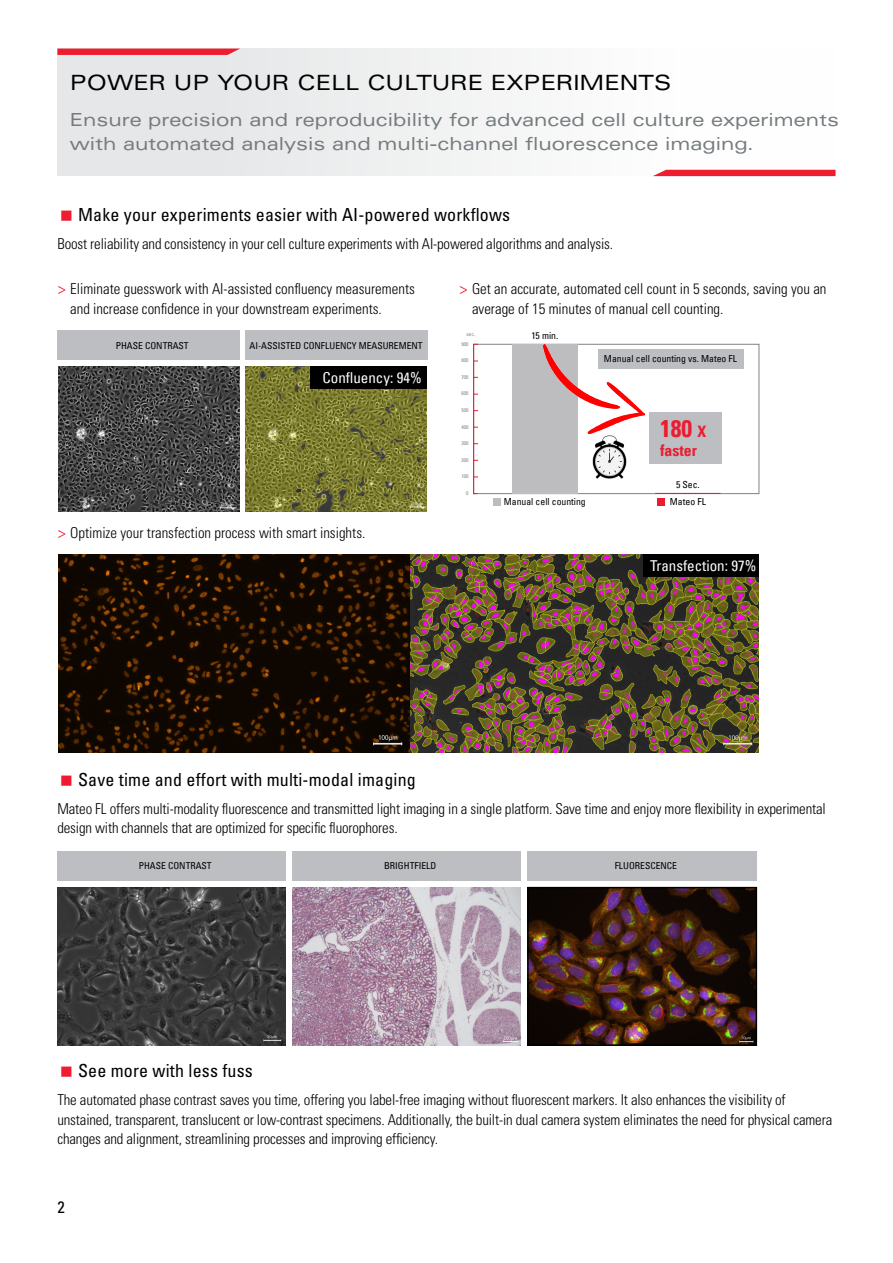
<style>
.page{position:relative;width:893px;height:1263px;background:#fff}
.page>*{position:absolute;margin:0;border:0;box-sizing:border-box;transform-origin:0 0}
.t1{font:24.15px "Univers Com 67 Bold Cond";color:#ed1b30}
.t2{font:expanded 21px "Univers LT Std";color:#000}
.t3{font:expanded 18px/24px "Univers LT Std";color:#757b7e}
.t4{font:condensed 18px "Univers LT Std";letter-spacing:.01em;color:#000}
.t5{font:condensed 16.5px "Univers LT Std";color:#000}
.t6{font:15.75px "Univers Com 67 Bold Cond";color:#ed1b30}
.t7{font:300 condensed 15px/19.5px "Univers LT Std";letter-spacing:-.01em;color:#000}
.t8{font:condensed 15px "Univers LT";color:#fff}
.t9{font:condensed 9.75px "Univers LT";color:#000}
.t10{font:condensed 9.6px "Univers LT";color:#000}
.t11{font:condensed 5.25px/9.3px "Univers LT";color:#818285}
.s1{font-family:"Myriad Pro";font-weight:400;font-stretch:normal;color:#ed1c2f}
.s2{font-size:15.75px}
</style>
<div class="page">
<div style="left:57px;top:49px;width:778px;height:127px;background:#f2f2f3"></div>
<svg style="left:57px;top:49px;width:183px;height:6px"></svg>
<svg style="left:653px;top:170px;width:182px;height:6px"></svg>
<img style="left:57px;top:887px;width:229px;height:158px">
<div style="left:57px;top:851px;width:229px;height:29px;background:#bdbec1"></div>
<div style="left:292px;top:851px;width:229px;height:29px;background:#bdbec1"></div>
<div style="left:527px;top:851px;width:230px;height:29px;background:#bdbec1"></div>
<img style="left:292px;top:887px;width:229px;height:158px">
<img style="left:529px;top:889px;width:226px;height:155px">
<div style="left:527px;top:887px;width:230px;height:159px;border:1px solid #000"></div>
<img style="left:246px;top:366px;width:181px;height:145px">
<img style="left:58px;top:366px;width:181px;height:145px">
<div style="left:57px;top:331px;width:183px;height:29px;background:#bdbec1"></div>
<div style="left:245px;top:331px;width:182px;height:29px;background:#bdbec1"></div>
<div style="left:310px;top:366px;width:117px;height:23px;background:#000"></div>
<img style="left:58px;top:555px;width:701px;height:197px">
<div style="left:643px;top:555px;width:116px;height:22px;background:#000"></div>
<div style="left:473px;top:344px;width:286px;height:150px;border:1px solid #818285"></div>
<svg style="left:473px;top:344px;width:5px;height:150px"></svg>
<div style="left:598px;top:349px;width:145px;height:19px;background:#bdbec1"></div>
<div style="left:512px;top:344px;width:66px;height:150px;background:#bdbdc0"></div>
<div style="left:649px;top:412px;width:72px;height:51px;background:#bdbec1"></div>
<hr style="left:655px;top:493px;width:65px;height:1px;background:#ed1b30">
<div style="left:493px;top:498px;width:7px;height:7px;background:#bdbdc0"></div>
<div style="left:658px;top:498px;width:7px;height:7px;background:#ed1b30"></div>
<img style="left:587px;top:433px;width:40px;height:46px">
<img style="left:543px;top:344px;width:101px;height:89px">
<h2 class="t2" style="left:70px;top:70px;width:603px">POWER UP YOUR CELL CULTURE EXPERIMENTS</h2>
<p class="t3" style="left:70px;top:108px;width:771px">Ensure precision and reproducibility for advanced cell culture experiments with automated analysis and multi-channel fluorescence imaging.</p>
<p class="t4" style="left:78px;top:204px;width:434px">Make your experiments easier with AI-powered workflows</p>
<p class="t7" style="left:57px;top:234px;width:557px">Boost reliability and consistency in your cell culture experiments with AI-powered algorithms and analysis.</p>
<p class="t7" style="left:70px;top:279px;width:346px;text-indent:-13px"><span class="s1">&gt;</span> Eliminate guesswork with AI-assisted confluency measurements and increase confidence in your downstream experiments.</p>
<p class="t10" style="left:116px;top:339px;width:74px">PHASE CONTRAST</p>
<p class="t10" style="left:250px;top:339px;width:175px">AI-ASSISTED CONFLUENCY MEASUREMENT</p>
<p class="t8" style="left:323px;top:368px;width:101px">Confluency: 94%</p>
<p class="t7" style="left:57px;top:523px;width:310px"><span class="s1">&gt;</span> Optimize your transfection process with smart insights.</p>
<p class="t7" style="left:472px;top:279px;width:356px;text-indent:-13px"><span class="s1">&gt;</span> Get an accurate, automated cell count in 5 seconds, saving you an average of 15 minutes of manual cell counting.</p>
<p class="t9" style="left:604px;top:352px;width:135px">Manual cell counting vs. Mateo FL</p>
<p class="t9" style="left:531px;top:330px;width:28px">15 min.</p>
<p class="t11" style="left:461px;top:330px;width:16px;text-indent:5px">sec.<br>900</p>
<p class="t11" style="left:461px;top:356px;width:9px">800</p>
<p class="t11" style="left:461px;top:389px;width:9px">600</p>
<p class="t11" style="left:461px;top:372px;width:9px">700</p>
<p class="t11" style="left:461px;top:405px;width:9px">500</p>
<p class="t11" style="left:461px;top:422px;width:9px">400</p>
<p class="t11" style="left:461px;top:439px;width:9px">300</p>
<p class="t11" style="left:461px;top:455px;width:9px">200</p>
<p class="t11" style="left:461px;top:472px;width:9px">100</p>
<p class="t11" style="left:466px;top:488px;width:4px">0</p>
<h1 class="t1" style="left:660px;top:413px;width:48px">180 <span class="s2">X</span></h1>
<p class="t6" style="left:660px;top:440px;width:38px">faster</p>
<p class="t9" style="left:676px;top:478px;width:25px">5 Sec.</p>
<p class="t9" style="left:504px;top:495px;width:84px">Manual cell counting</p>
<p class="t9" style="left:670px;top:495px;width:38px">Mateo FL</p>
<p class="t8" style="left:650px;top:556px;width:108px">Transfection: 97%</p>
<p class="t4" style="left:78px;top:768px;width:339px">Save time and effort with multi-modal imaging</p>
<p class="t7" style="left:57px;top:799px;width:770px">Mateo FL offers multi-modality fluorescence and transmitted light imaging in a single platform. Save time and enjoy more flexibility in experimental design with channels that are optimized for specific fluorophores.</p>
<p class="t10" style="left:139px;top:860px;width:74px">PHASE CONTRAST</p>
<p class="t10" style="left:384px;top:860px;width:54px">BRIGHTFIELD</p>
<p class="t10" style="left:615px;top:860px;width:64px">FLUORESCENCE</p>
<p class="t4" style="left:78px;top:1059px;width:176px">See more with less fuss</p>
<p class="t7" style="left:57px;top:1090px;width:776px">The automated phase contrast saves you time, offering you label-free imaging without fluorescent markers. It also enhances the visibility of unstained, transparent, translucent or low-contrast specimens. Additionally, the built-in dual camera system eliminates the need for physical camera changes and alignment, streamlining processes and improving efficiency.</p>
<p class="t5" style="left:57px;top:1197px;width:9px">2</p>
</div>
